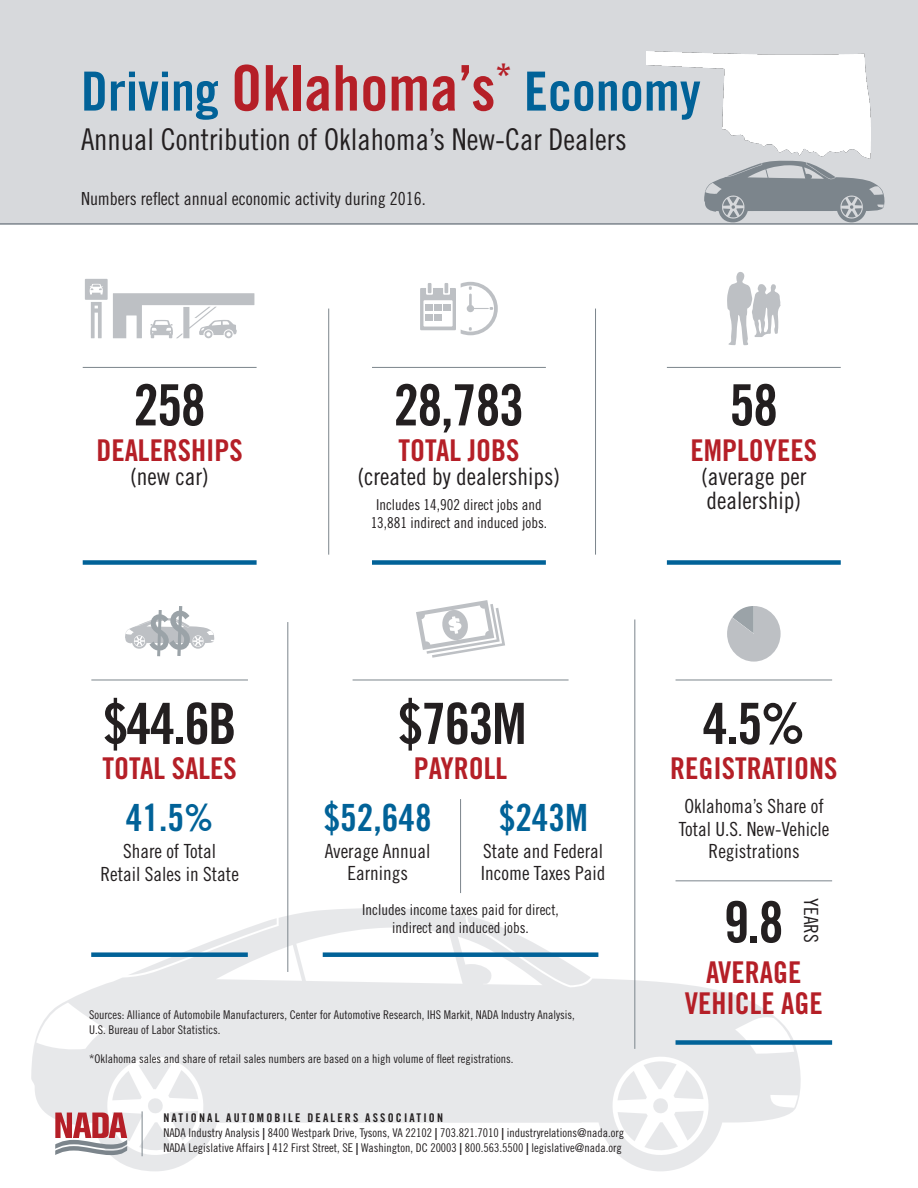
<style>
.page{position:relative;width:918px;height:1188px;background:#fff}
.page>*{position:absolute;margin:0;border:0;box-sizing:border-box;transform-origin:0 0}
.Stat_main{font:57px "Trade Gothic LT Std Bd Cn 20";letter-spacing:-.03em;color:#231f20}
.Headline{font:54px "Trade Gothic LT Std Bd Cn 20";color:#016298}
.Stat_secondary{font:37.5px "Trade Gothic LT Std Bd Cn 20";color:#016298}
.Stat_name{font:30px/31.5px "Trade Gothic LT Std Bd Cn 20";color:#b51f27;text-align:center}
.Subdeck{font:30px "Trade Gothic LT Std Cn 18";color:#231f20}
.Stat_detail{font:24px/24px "Trade Gothic LT Std Cn 18";color:#231f20}
.Stat_secondary_name{font:19.5px/22.5px "Trade Gothic LT Std Cn 18";color:#231f20;text-align:center}
.Disclaimer{font:18px "Trade Gothic LT Std Cn 18";color:#231f20}
.Stat_disclaimer{font:15px/18px "Trade Gothic LT Std Cn 18";color:#231f20;text-align:center}
.t1{font:12px/15px "Trade Gothic LT Std Cn 18";color:#231f20}
.t2{font:12px "Trade Gothic LT Std Bd Cn 20";letter-spacing:.18em;color:#231f20}
.s1{font-size:63px;color:#b51f27}
.s2{font-family:"Trade Gothic LT Std";font-weight:700;font-stretch:expanded}
</style>
<div class="page">
<svg style="left:31px;top:907px;width:770px;height:264px;fill:#e7e8ea"></svg>
<div style="left:0;top:0;width:918px;height:224px;background:#d7d9dc"></div>
<img style="left:647px;top:52px;width:224px;height:107px">
<hr style="left:142px;top:1111px;width:1px;height:45px;background:#7c858c">
<hr style="left:328px;top:309px;width:1px;height:246px;background:#7c858c">
<hr style="left:595px;top:309px;width:1px;height:246px;background:#7c858c">
<hr style="left:83px;top:367px;width:174px;height:1px;background:#7c858c">
<svg style="left:85px;top:279px;width:169px;height:59px"></svg>
<div style="left:83px;top:560px;width:174px;height:5px;background:#016298"></div>
<hr style="left:372px;top:367px;width:174px;height:1px;background:#7c858c">
<svg style="left:420px;top:282px;width:78px;height:53px"></svg>
<div style="left:425px;top:304px;width:7px;height:7px;background:#bdc0c4"></div>
<div style="left:434px;top:304px;width:7px;height:7px;background:#bdc0c4"></div>
<div style="left:425px;top:315px;width:7px;height:6px;background:#bdc0c4"></div>
<div style="left:434px;top:315px;width:7px;height:6px;background:#bdc0c4"></div>
<div style="left:444px;top:304px;width:7px;height:7px;background:#bdc0c4"></div>
<div style="left:372px;top:560px;width:174px;height:5px;background:#016298"></div>
<svg style="left:416px;top:600px;width:89px;height:58px"></svg>
<hr style="left:353px;top:680px;width:216px;height:1px;background:#7c858c">
<hr style="left:91px;top:680px;width:157px;height:1px;background:#7c858c">
<hr style="left:287px;top:622px;width:1px;height:350px;background:#7c858c">
<hr style="left:667px;top:367px;width:174px;height:1px;background:#7c858c">
<div style="left:667px;top:560px;width:174px;height:5px;background:#016298"></div>
<svg style="left:727px;top:272px;width:54px;height:73px"></svg>
<hr style="left:0;top:223px;width:918px;height:2px;background:#7c858c">
<hr style="left:460px;top:799px;width:1px;height:94px;background:#7c858c">
<svg style="left:125px;top:606px;width:90px;height:50px"></svg>
<svg style="left:55px;top:1113px;width:72px;height:42px"></svg>
<svg style="left:704px;top:160px;width:181px;height:62px"></svg>
<hr style="left:634px;top:619px;width:1px;height:430px;background:#7c858c">
<hr style="left:676px;top:680px;width:156px;height:1px;background:#7c858c">
<div style="left:676px;top:1040px;width:156px;height:5px;background:#016298"></div>
<div style="left:323px;top:952px;width:275px;height:5px;background:#016298"></div>
<svg style="left:727px;top:606px;width:54px;height:56px"></svg>
<hr style="left:676px;top:880px;width:156px;height:1px;background:#7c858c">
<div style="left:91px;top:952px;width:157px;height:5px;background:#016298"></div>
<p class="Headline" style="left:81px;top:59px;width:621px">Driving <span class="s1">Oklahoma’s</span><sup>*</sup> Economy</p>
<p class="Subdeck" style="left:81px;top:121px;width:547px">Annual Contribution of Oklahoma’s New-Car Dealers</p>
<p class="Disclaimer" style="left:81px;top:188px;width:346px">Numbers reflect annual economic activity during 2016.</p>
<p class="Stat_main" style="left:133px;top:370px;width:74px">258</p>
<p class="Stat_main" style="left:394px;top:370px;width:132px">28,783</p>
<p class="Stat_main" style="left:729px;top:370px;width:50px">58</p>
<h3 class="Stat_name" style="left:96px;top:434px;width:148px">DEALERSHIPS</h3>
<h3 class="Stat_detail" style="left:130px;top:464px;width:80px">(new car)</h3>
<p class="Stat_name" style="left:398px;top:434px;width:123px">TOTAL JOBS</p>
<p class="Stat_detail" style="left:358px;top:464px;width:204px">(created by dealerships)</p>
<p class="Stat_disclaimer" style="left:371px;top:495px;width:178px">Includes 14,902 direct jobs and<br>13,881 indirect and induced jobs.</p>
<h3 class="Stat_name" style="left:691px;top:434px;width:128px">EMPLOYEES</h3>
<h3 class="Stat_detail" style="left:701px;top:464px;width:107px">(average per dealership)</h3>
<p class="Stat_main" style="left:103px;top:689px;width:135px">$44.6B</p>
<p class="Stat_main" style="left:398px;top:689px;width:131px">$763M</p>
<h3 class="Stat_name" style="left:102px;top:753px;width:136px">TOTAL SALES</h3>
<h3 class="Stat_name" style="left:414px;top:753px;width:95px">PAYROLL</h3>
<p class="Stat_secondary" style="left:126px;top:795px;width:89px">41.5%</p>
<h3 class="Stat_secondary_name" style="left:100px;top:840px;width:140px">Share of Total<br>Retail Sales in State</h3>
<p class="Stat_secondary" style="left:324px;top:795px;width:110px">$52,648</p>
<p class="Stat_secondary_name" style="left:325px;top:839px;width:107px">Average Annual<br>Earnings</p>
<p class="Stat_secondary" style="left:499px;top:795px;width:91px">$243M</p>
<p class="Stat_secondary_name" style="left:481px;top:839px;width:126px;text-align:left">State and Federal<br>Income Taxes Paid</p>
<p class="Stat_disclaimer" style="left:362px;top:900px;width:198px">Includes income taxes paid for direct, indirect and induced jobs.</p>
<p class="t1" style="left:89px;top:1007px;width:487px">Sources: Alliance of Automobile Manufacturers, Center for Automotive Research, IHS Markit, NADA Industry Analysis,<br>U.S. Bureau of Labor Statistics.</p>
<p class="t1" style="left:89px;top:1051px;width:426px">*Oklahoma sales and share of retail sales numbers are based on a high volume of fleet registrations.</p>
<p class="t2" style="left:163px;top:1111px;width:281px">NATIONAL AUTOMOBILE DEALERS ASSOCIATION</p>
<p class="t1" style="left:163px;top:1126px;width:462px">NADA Industry Analysis <span class="s2">|</span> 8400 Westpark Drive, Tysons, VA 22102 <span class="s2">|</span> 703.821.7010 <span class="s2">|</span> industryrelations@nada.org<br>NADA Legislative Affairs <span class="s2">|</span> 412 First Street, SE <span class="s2">|</span> Washington, DC 20003 <span class="s2">|</span> 800.563.5500 <span class="s2">|</span> legislative@nada.org</p>
<p class="Stat_main" style="left:703px;top:689px;width:104px">4.5%</p>
<h3 class="Stat_name" style="left:670px;top:753px;width:169px">REGISTRATIONS</h3>
<p class="Stat_secondary_name" style="left:679px;top:795px;width:152px">Oklahoma’s Share of<br>Total U.S. New-Vehicle<br>Registrations</p>
<p class="Stat_main" style="left:724px;top:888px;width:61px">9.8</p>
<h3 class="Stat_secondary_name" style="left:823px;top:898px;width:46px;rotate:90deg">YEARS</h3>
<h3 class="Stat_name" style="left:685px;top:956px;width:140px">AVERAGE<br>VEHICLE AGE</h3>
</div>
